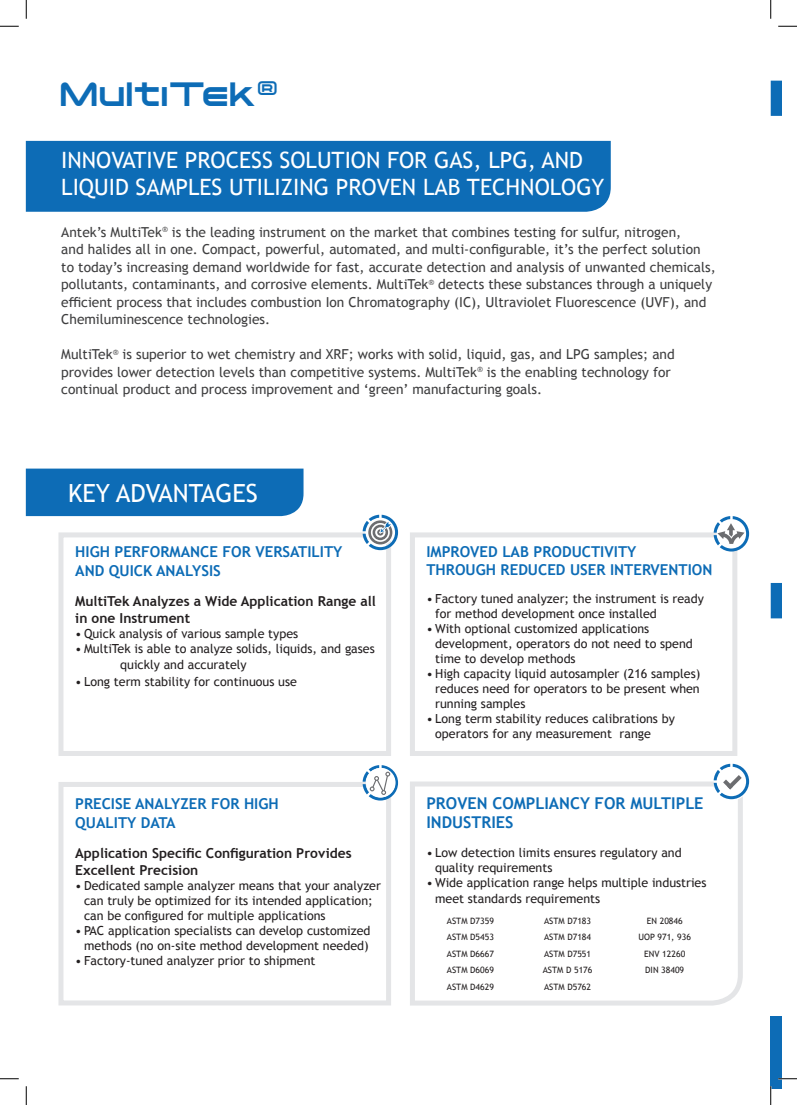
<style>
.page{position:relative;width:797px;height:1105px;background:#fff}
.page>*{position:absolute;margin:0;border:0;box-sizing:border-box;transform-origin:0 0}
.t1{font:33.75px "Tachyon";color:#0d6cb6}
.BOLD_TEXT_ABOVE_SPEC{font:25px "Trebuchet MS";color:#fff}
.BOLD_TEXT_ABOVE_SPEC-2{font:22.5px/27px "Trebuchet MS";color:#fff}
.BOLD_TEXT_ABOVE_SPEC-3{font:700 16.25px/18.8px "Trebuchet MS";color:#0d6cb6}
.BOLD_TEXT_ABOVE_SPEC-4{font:700 15px/19.5px "Trebuchet MS";color:#0d6cb6}
.BODY_TEXT{font:13.75px/17.5px "Trebuchet MS";color:#3e3e3f}
.BOLD_TEXT_ABOVE_SPEC-5{font:700 13.75px/16.5px "Trebuchet MS";color:#231f20}
.t2{font:12.5px/15px "Trebuchet MS";color:#231f20}
.t3{font:8.75px "Trebuchet MS";color:#231f20}
</style>
<div class="page">
<div style="left:770px;top:1016px;width:12px;height:73px;background:#0d6cb6"></div>
<div style="left:58px;top:782px;width:333px;height:223px;border:5px solid #e4e5e7"></div>
<div style="left:26px;top:141px;width:584px;height:71px;background:#0d6cb6"></div>
<svg style="left:410px;top:781px;width:333px;height:225px"></svg>
<div style="left:410px;top:532px;width:327px;height:224px;border:5px solid #e4e5e7"></div>
<div style="left:58px;top:532px;width:333px;height:224px;border:5px solid #e4e5e7"></div>
<div style="left:26px;top:469px;width:277px;height:47px;background:#0d6cb6"></div>
<svg style="left:713px;top:764px;width:36px;height:35px"></svg>
<svg style="left:362px;top:515px;width:36px;height:35px"></svg>
<svg style="left:713px;top:516px;width:36px;height:35px"></svg>
<svg style="left:422px;top:912px;width:291px;height:83px"></svg>
<svg style="left:362px;top:765px;width:36px;height:35px"></svg>
<svg style="left:770px;top:583px;width:12px;height:35px"></svg>
<svg style="left:770px;top:81px;width:12px;height:35px"></svg>
<svg style="left:0;top:25px;width:19px;height:2px"></svg>
<svg style="left:778px;top:25px;width:19px;height:2px"></svg>
<svg style="left:0;top:1078px;width:19px;height:1px"></svg>
<svg style="left:778px;top:1078px;width:19px;height:1px"></svg>
<svg style="left:25px;top:0;width:2px;height:19px"></svg>
<svg style="left:25px;top:1086px;width:2px;height:19px"></svg>
<svg style="left:770px;top:0;width:1px;height:19px"></svg>
<svg style="left:770px;top:1086px;width:1px;height:19px"></svg>
<p class="t1" style="left:61px;top:73px;width:219px">MultiTek<sup>®</sup></p>
<p class="BOLD_TEXT_ABOVE_SPEC-2" style="left:61px;top:146px;width:544px">INNOVATIVE PROCESS SOLUTION FOR GAS, LPG, AND<br>LIQUID SAMPLES UTILIZING PROVEN LAB TECHNOLOGY</p>
<p class="BODY_TEXT" style="left:61px;top:223px;width:656px">Antek’s MultiTek<sup>®</sup> is the leading instrument on the market that combines testing for sulfur, nitrogen,<br>and halides all in one. Compact, powerful, automated, and multi-configurable, it’s the perfect solution to today’s increasing demand worldwide for fast, accurate detection and analysis of unwanted chemicals, pollutants, contaminants, and corrosive elements. MultiTek<sup>®</sup> detects these substances through a uniquely efficient process that includes combustion Ion Chromatography (IC), Ultraviolet Fluorescence (UVF), and Chemiluminescence technologies.</p>
<p class="BODY_TEXT" style="left:61px;top:346px;width:615px">MultiTek<sup>®</sup> is superior to wet chemistry and XRF; works with solid, liquid, gas, and LPG samples; and provides lower detection levels than competitive systems. MultiTek<sup>®</sup> is the enabling technology for continual product and process improvement and ‘green’ manufacturing goals.</p>
<p class="BOLD_TEXT_ABOVE_SPEC" style="left:68px;top:477px;width:191px">KEY ADVANTAGES</p>
<p class="BOLD_TEXT_ABOVE_SPEC-4" style="left:75px;top:542px;width:269px">HIGH PERFORMANCE FOR VERSATILITY<br>AND QUICK ANALYSIS</p>
<p class="BOLD_TEXT_ABOVE_SPEC-5" style="left:75px;top:593px;width:302px">MultiTek Analyzes a Wide Application Range all in one Instrument</p>
<p class="t2" style="left:75px;top:626px;width:224px">• Quick analysis of various sample types</p>
<p class="t2" style="left:120px;top:640px;width:256px;line-height:16.5px;text-indent:-45px">• MultiTek is able to analyze solids, liquids, and gases quickly and accurately</p>
<p class="t2" style="left:75px;top:674px;width:223px">• Long term stability for continuous use</p>
<p class="BOLD_TEXT_ABOVE_SPEC-4" style="left:75px;top:793px;width:205px">PRECISE ANALYZER FOR HIGH<br>QUALITY DATA</p>
<p class="BOLD_TEXT_ABOVE_SPEC-5" style="left:75px;top:845px;width:278px">Application Specific Configuration Provides<br>Excellent Precision</p>
<p class="t2" style="left:84px;top:877px;width:298px;text-indent:-9px">• Dedicated sample analyzer means that your analyzer can truly be optimized for its intended application; can be configured for multiple applications</p>
<p class="t2" style="left:75px;top:922px;width:297px;text-align:center">• PAC application specialists can develop customized methods (no on-site method development needed)</p>
<p class="t2" style="left:75px;top:952px;width:242px">• Factory-tuned analyzer prior to shipment</p>
<p class="BOLD_TEXT_ABOVE_SPEC-4" style="left:426px;top:542px;width:287px;line-height:18px">IMPROVED LAB PRODUCTIVITY<br>THROUGH REDUCED USER INTERVENTION</p>
<p class="t2" style="left:435px;top:591px;width:270px;text-indent:-9px">• Factory tuned analyzer; the instrument is ready for method development once installed</p>
<p class="t2" style="left:435px;top:621px;width:259px;text-indent:-9px">• With optional customized applications development, operators do not need to spend time to develop methods</p>
<p class="t2" style="left:435px;top:666px;width:267px;text-align:justify;text-indent:-9px">• High capacity liquid autosampler (216 samples) reduces need for operators to be present when running samples</p>
<p class="t2" style="left:435px;top:711px;width:241px;text-indent:-9px">• Long term stability reduces calibrations by operators for any measurement range</p>
<p class="BOLD_TEXT_ABOVE_SPEC-3" style="left:426px;top:794px;width:279px">PROVEN COMPLIANCY FOR MULTIPLE<br>INDUSTRIES</p>
<p class="t2" style="left:435px;top:845px;width:248px;text-indent:-9px">• Low detection limits ensures regulatory and quality requirements</p>
<p class="t2" style="left:435px;top:874px;width:273px;line-height:16.5px;text-indent:-9px">• Wide application range helps multiple industries meet standards requirements</p>
<p class="t3" style="left:447px;top:915px;width:48px">ASTM D7359</p>
<p class="t3" style="left:544px;top:915px;width:48px">ASTM D7183</p>
<p class="t3" style="left:647px;top:915px;width:37px">EN 20846</p>
<p class="t3" style="left:447px;top:932px;width:48px">ASTM D5453</p>
<p class="t3" style="left:544px;top:932px;width:48px">ASTM D7184</p>
<p class="t3" style="left:638px;top:932px;width:54px">UOP 971, 936</p>
<p class="t3" style="left:447px;top:948px;width:48px">ASTM D6667</p>
<p class="t3" style="left:544px;top:948px;width:48px">ASTM D7551</p>
<p class="t3" style="left:644px;top:948px;width:42px">ENV 12260</p>
<p class="t3" style="left:447px;top:965px;width:48px">ASTM D6069</p>
<p class="t3" style="left:543px;top:965px;width:51px">ASTM D 5176</p>
<p class="t3" style="left:645px;top:965px;width:40px">DIN 38409</p>
<p class="t3" style="left:447px;top:981px;width:48px">ASTM D4629</p>
<p class="t3" style="left:544px;top:981px;width:48px">ASTM D5762</p>
</div>
